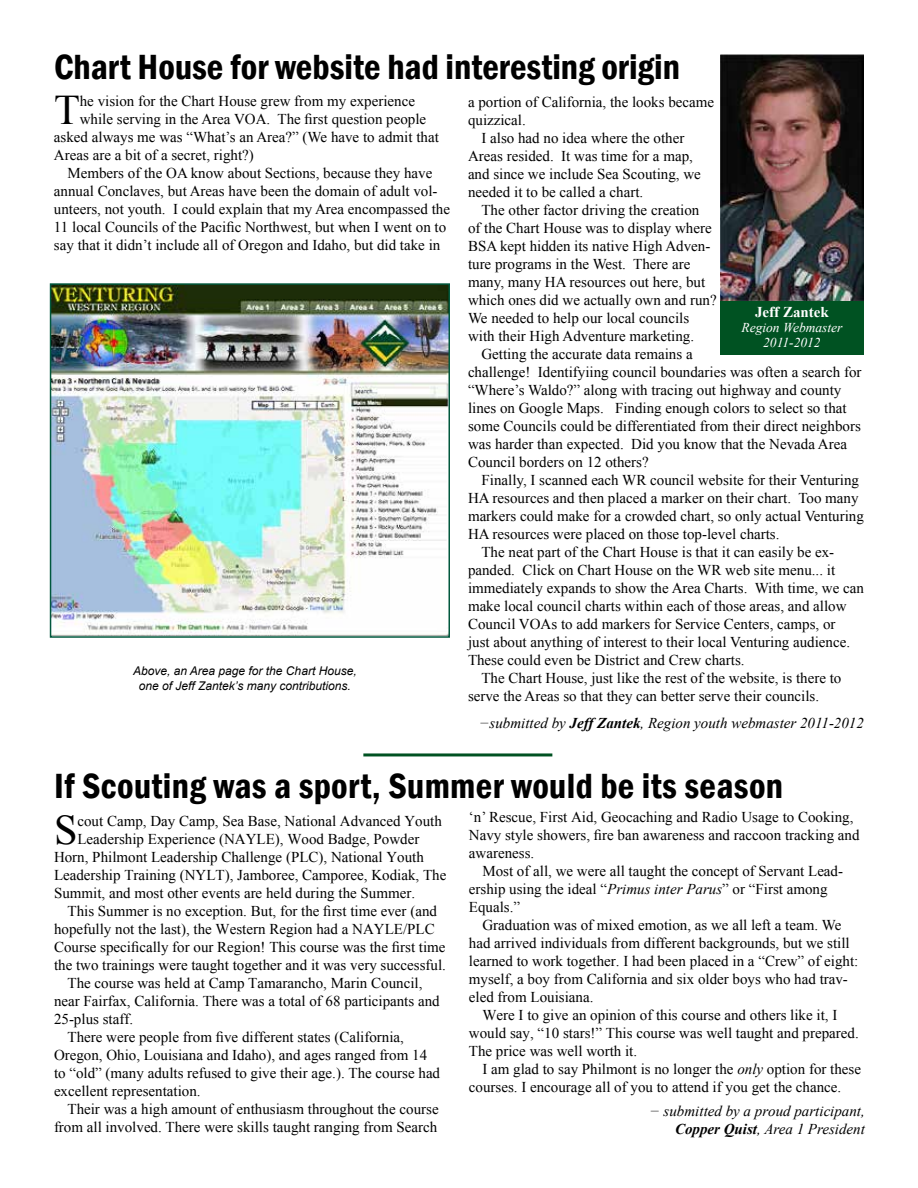
<style>
.page{position:relative;width:918px;height:1188px;background:#fff}
.page>*{position:absolute;margin:0;border:0;box-sizing:border-box;transform-origin:0 0}
.t1{font:42.15px "Times New Roman";color:#000}
.t2{font:600 condensed 36px "Franklin Gothic";letter-spacing:.005em;color:#000}
.t3{font:15px/18px "Times New Roman";color:#000}
.t4{font:italic 15px/18px "Times New Roman";color:#000;text-align:right}
.t5{font:700 15px "Times New Roman";color:#fff}
.t6{font:italic 13.5px/15px "Times New Roman";color:#fff;text-align:center}
.t7{font:italic 12px/15px "Arial";color:#000;text-align:center}
.s1{font-weight:700}
.s2{font-style:italic}
</style>
<div class="page">
<hr style="left:363px;top:753px;width:189px;height:3px;background:#005222">
<img style="left:720px;top:54px;width:144px;height:247px">
<img style="left:53px;top:286px;width:394px;height:349px">
<div style="left:50px;top:283px;width:400px;height:355px;border:2px solid #01583d"></div>
<div style="left:720px;top:301px;width:144px;height:54px;background:#005222"></div>
<h2 class="t2" style="left:54px;top:43px;width:627px">Chart House for website had interesting origin</h2>
<h1 class="t1" style="left:54px;top:82px;width:27px">T</h1>
<p class="t3" style="left:80px;top:92px;width:337px">he vision for the Chart House grew from my experience</p>
<p class="t3" style="left:468px;top:93px;width:248px">a portion of California, the looks became</p>
<p class="t3" style="left:468px;top:111px;width:59px">quizzical.</p>
<p class="t3" style="left:482px;top:129px;width:204px">I also had no idea where the other</p>
<p class="t3" style="left:468px;top:147px;width:226px">Areas resided. It was time for a map,</p>
<p class="t3" style="left:468px;top:165px;width:234px">and since we include Sea Scouting, we</p>
<p class="t3" style="left:468px;top:183px;width:177px">needed it to be called a chart.</p>
<p class="t3" style="left:482px;top:201px;width:219px">The other factor driving the creation</p>
<p class="t3" style="left:468px;top:219px;width:245px">of the Chart House was to display where</p>
<p class="t3" style="left:468px;top:237px;width:244px">BSA kept hidden its native High Adven-</p>
<p class="t3" style="left:468px;top:255px;width:224px">ture programs in the West. There are</p>
<p class="t3" style="left:468px;top:273px;width:239px">many, many HA resources out here, but</p>
<p class="t3" style="left:468px;top:291px;width:250px">which ones did we actually own and run?</p>
<p class="t3" style="left:468px;top:309px;width:223px">We needed to help our local councils</p>
<p class="t3" style="left:468px;top:327px;width:228px">with their High Adventure marketing.</p>
<p class="t3" style="left:482px;top:345px;width:213px">Getting the accurate data remains a</p>
<p class="t3" style="left:468px;top:363px;width:395px">challenge! Identifyiing council boundaries was often a search for</p>
<p class="t3" style="left:468px;top:381px;width:375px">“Where’s Waldo?” along with tracing out highway and county</p>
<p class="t3" style="left:468px;top:399px;width:380px">lines on Google Maps. Finding enough colors to select so that</p>
<p class="t3" style="left:468px;top:417px;width:394px">some Councils could be differentiated from their direct neighbors</p>
<p class="t3" style="left:468px;top:435px;width:381px">was harder than expected. Did you know that the Nevada Area</p>
<p class="t3" style="left:468px;top:453px;width:182px">Council borders on 12 others?</p>
<p class="t3" style="left:482px;top:471px;width:379px">Finally, I scanned each WR council website for their Venturing</p>
<p class="t3" style="left:468px;top:489px;width:392px">HA resources and then placed a marker on their chart. Too many</p>
<p class="t3" style="left:468px;top:507px;width:397px">markers could make for a crowded chart, so only actual Venturing</p>
<p class="t3" style="left:468px;top:525px;width:313px">HA resources were placed on those top-level charts.</p>
<p class="t3" style="left:482px;top:543px;width:354px">The neat part of the Chart House is that it can easily be ex-</p>
<p class="t3" style="left:468px;top:561px;width:369px">panded. Click on Chart House on the WR web site menu... it</p>
<p class="t3" style="left:468px;top:579px;width:398px">immediately expands to show the Area Charts. With time, we can</p>
<p class="t3" style="left:468px;top:597px;width:380px">make local council charts within each of those areas, and allow</p>
<p class="t3" style="left:468px;top:615px;width:369px">Council VOAs to add markers for Service Centers, camps, or</p>
<p class="t3" style="left:468px;top:633px;width:384px">just about anything of interest to their local Venturing audience.</p>
<p class="t3" style="left:468px;top:651px;width:278px">These could even be District and Crew charts.</p>
<p class="t3" style="left:482px;top:669px;width:361px">The Chart House, just like the rest of the website, is there to</p>
<p class="t3" style="left:468px;top:687px;width:353px">serve the Areas so that they can better serve their councils.</p>
<p class="t4" style="left:479px;top:714px;width:386px">−submitted by <span class="s1">Jeff Zantek</span>, Region youth webmaster 2011-2012</p>
<p class="t3" style="left:80px;top:110px;width:348px">while serving in the Area VOA. The first question people</p>
<p class="t3" style="left:54px;top:128px;width:386px">asked always me was “What’s an Area?” (We have to admit that</p>
<p class="t3" style="left:54px;top:146px;width:201px">Areas are a bit of a secret, right?)</p>
<p class="t3" style="left:67px;top:164px;width:366px">Members of the OA know about Sections, because they have</p>
<p class="t3" style="left:54px;top:182px;width:385px">annual Conclaves, but Areas have been the domain of adult vol-</p>
<p class="t3" style="left:54px;top:200px;width:398px">unteers, not youth. I could explain that my Area encompassed the</p>
<p class="t3" style="left:54px;top:218px;width:394px">11 local Councils of the Pacific Northwest, but when I went on to</p>
<p class="t3" style="left:54px;top:236px;width:388px">say that it didn’t include all of Oregon and Idaho, but did take in</p>
<p class="t5" style="left:755px;top:301px;width:75px">Jeff Zantek</p>
<p class="t6" style="left:741px;top:319px;width:103px">Region Webmaster<br>2011-2012</p>
<p class="t7" style="left:133px;top:664px;width:225px">Above, an Area page for the Chart House, one of Jeff Zantek’s many contributions.</p>
<h2 class="t2" style="left:54px;top:762px;width:731px">If Scouting was a sport, Summer would be its season</h2>
<h1 class="t1" style="left:54px;top:802px;width:25px">S</h1>
<p class="t3" style="left:77px;top:812px;width:366px">cout Camp, Day Camp, Sea Base, National Advanced Youth</p>
<p class="t3" style="left:77px;top:830px;width:343px">Leadership Experience (NAYLE), Wood Badge, Powder</p>
<p class="t3" style="left:54px;top:848px;width:371px">Horn, Philmont Leadership Challenge (PLC), National Youth</p>
<p class="t3" style="left:54px;top:866px;width:394px">Leadership Training (NYLT), Jamboree, Camporee, Kodiak, The</p>
<p class="t3" style="left:54px;top:884px;width:363px">Summit, and most other events are held during the Summer.</p>
<p class="t3" style="left:68px;top:902px;width:371px">This Summer is no exception. But, for the first time ever (and</p>
<p class="t3" style="left:54px;top:920px;width:382px">hopefully not the last), the Western Region had a NAYLE/PLC</p>
<p class="t3" style="left:54px;top:938px;width:393px">Course specifically for our Region! This course was the first time</p>
<p class="t3" style="left:54px;top:956px;width:394px">the two trainings were taught together and it was very successful.</p>
<p class="t3" style="left:68px;top:974px;width:356px">The course was held at Camp Tamarancho, Marin Council,</p>
<p class="t3" style="left:54px;top:992px;width:387px">near Fairfax, California. There was a total of 68 participants and</p>
<p class="t3" style="left:54px;top:1010px;width:81px">25-plus staff.</p>
<p class="t3" style="left:68px;top:1028px;width:338px">There were people from five different states (California,</p>
<p class="t3" style="left:54px;top:1046px;width:375px">Oregon, Ohio, Louisiana and Idaho), and ages ranged from 14</p>
<p class="t3" style="left:54px;top:1064px;width:388px">to “old” (many adults refused to give their age.). The course had</p>
<p class="t3" style="left:54px;top:1082px;width:148px">excellent representation.</p>
<p class="t3" style="left:68px;top:1100px;width:373px">Their was a high amount of enthusiasm throughout the course</p>
<p class="t3" style="left:54px;top:1118px;width:385px">from all involved. There were skills taught ranging from Search</p>
<p class="t3" style="left:469px;top:808px;width:392px">‘n’ Rescue, First Aid, Geocaching and Radio Usage to Cooking,<br>Navy style showers, fire ban awareness and raccoon tracking and awareness.</p>
<p class="t3" style="left:469px;top:862px;width:376px;text-indent:14px">Most of all, we were all taught the concept of Servant Lead&shy;ership using the ideal “<span class="s2">Primus inter Parus</span>” or “First among<br>Equals.”</p>
<p class="t3" style="left:469px;top:916px;width:391px;text-indent:14px">Graduation was of mixed emotion, as we all left a team. We had arrived individuals from different backgrounds, but we still learned to work together. I had been placed in a “Crew” of eight: myself, a boy from California and six older boys who had trav&shy;eled from Louisiana.</p>
<p class="t3" style="left:469px;top:1006px;width:391px;text-indent:14px">Were I to give an opinion of this course and others like it, I would say, “10 stars!” This course was well taught and prepared.<br>The price was well worth it.</p>
<p class="t3" style="left:469px;top:1060px;width:394px;text-indent:14px">I am glad to say Philmont is no longer the <span class="s2">only</span> option for these courses. I encourage all of you to attend if you get the chance.</p>
<p class="t4" style="left:650px;top:1102px;width:217px">− submitted by a proud participant,<br><span class="s1">Copper Quist</span>, Area 1 President</p>
</div>
